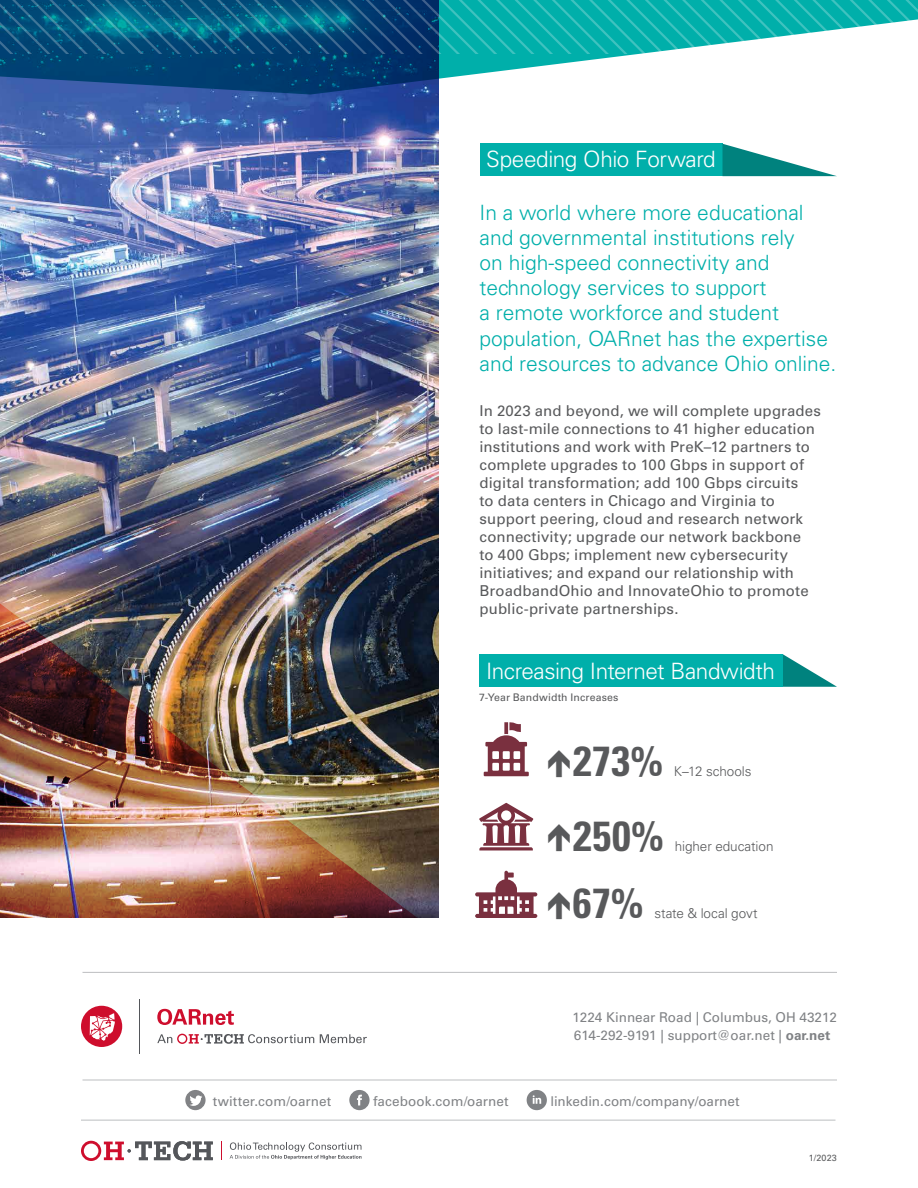
<style>
.page{position:relative;width:918px;height:1188px;background:#fff}
.page>*{position:absolute;margin:0;border:0;box-sizing:border-box;transform-origin:0 0}
.t1{font:700 condensed 42px "Univers LT Std";letter-spacing:.01em;color:#58595b}
.H2-Headline_Reverse{font:300 22.5px "Univers LT Std";letter-spacing:-.02em;color:#fff}
.t2{font:300 21px/25.2px "Univers LT Std";color:#00afaa}
.P-basic_text{font:15px/18px "Univers LT Std";letter-spacing:.005em;color:#58595b}
.Social_Media_Back{font:13.5px/18px "Univers LT Std";color:#808285}
.t3{font:300 13.5px "Univers LT Std";letter-spacing:-.005em;color:#58595b}
.t4{font:10.5px "Univers LT Std";letter-spacing:.015em;color:#58595b}
.t5{font:9px "Univers LT Std";color:#58595b}
.s1{font-weight:700}
</style>
<div class="page">
<svg style="left:479px;top:803px;width:54px;height:47px"></svg>
<svg style="left:484px;top:722px;width:45px;height:54px"></svg>
<div style="left:479px;top:654px;width:304px;height:33px;background:#00afaa"></div>
<svg style="left:783px;top:654px;width:54px;height:33px"></svg>
<img style="left:0;top:94px;width:438px;height:824px">
<div style="left:480px;top:144px;width:243px;height:32px;background:#00afaa"></div>
<svg style="left:723px;top:144px;width:113px;height:32px"></svg>
<svg style="left:475px;top:871px;width:62px;height:47px"></svg>
<hr style="left:82px;top:972px;width:755px;height:1px;background:#bcbec0">
<hr style="left:82px;top:1080px;width:755px;height:1px;background:#bcbec0">
<div style="left:81px;top:1006px;width:41px;height:41px;background:#ce0e2d;border-radius:50%"></div>
<svg style="left:90px;top:1013px;width:25px;height:28px"></svg>
<hr style="left:139px;top:999px;width:1px;height:54px;background:#54565a">
<svg style="left:157px;top:1009px;width:77px;height:16px"></svg>
<svg style="left:157px;top:1034px;width:157px;height:10px"></svg>
<svg style="left:320px;top:1034px;width:47px;height:9px"></svg>
<svg style="left:349px;top:1090px;width:21px;height:20px"></svg>
<svg style="left:527px;top:1090px;width:20px;height:20px"></svg>
<svg style="left:185px;top:1090px;width:21px;height:20px"></svg>
<hr style="left:81px;top:1120px;width:755px;height:1px;background:#bcbec0">
<svg style="left:0;top:54px;width:638px;height:40px"></svg>
<svg style="left:0;top:0;width:918px;height:54px;background:#228d9f"></svg>
<img style="left:0;top:594px;width:418px;height:324px">
<svg style="left:221px;top:1141px;width:1px;height:19px"></svg>
<svg style="left:81px;top:1141px;width:132px;height:20px"></svg>
<svg style="left:230px;top:1142px;width:132px;height:18px"></svg>
<p class="H2-Headline_Reverse" style="left:486px;top:145px;width:231px">Speeding Ohio Forward</p>
<p class="t2" style="left:480px;top:200px;width:358px">In a world where more educational and governmental institutions rely<br>on high-speed connectivity and technology services to support<br>a remote workforce and student population, OARnet has the expertise and resources to advance Ohio online.</p>
<p class="P-basic_text" style="left:480px;top:402px;width:343px">In 2023 and beyond, we will complete upgrades to last-mile connections to 41 higher education institutions and work with PreK–12 partners to complete upgrades to 100 Gbps in support of digital transformation; add 100 Gbps circuits<br>to data centers in Chicago and Virginia to support peering, cloud and research network connectivity; upgrade our network backbone<br>to 400 Gbps; implement new cybersecurity initiatives; and expand our relationship with BroadbandOhio and InnovateOhio to promote public-private partnerships.</p>
<p class="H2-Headline_Reverse" style="left:486px;top:657px;width:291px">Increasing Internet Bandwidth</p>
<p class="t4" style="left:479px;top:691px;width:141px">7-Year Bandwidth Increases</p>
<p class="t1" style="left:573px;top:736px;width:91px">273%</p>
<p class="t3" style="left:674px;top:763px;width:79px">K–12 schools</p>
<p class="t1" style="left:573px;top:810px;width:92px">250%</p>
<p class="t3" style="left:675px;top:838px;width:100px">higher education</p>
<p class="t1" style="left:573px;top:877px;width:72px">67%</p>
<p class="t3" style="left:654px;top:905px;width:105px">state &amp; local govt</p>
<p class="Social_Media_Back" style="left:573px;top:1009px;width:266px">1224 Kinnear Road | Columbus, OH 43212<br>614-292-9191 | support@oar.net | <span class="s1">oar.net</span></p>
<p class="Social_Media_Back" style="left:213px;top:1092px;width:120px">twitter.com/oarnet</p>
<p class="Social_Media_Back" style="left:373px;top:1092px;width:137px">facebook.com/oarnet</p>
<p class="Social_Media_Back" style="left:550px;top:1092px;width:191px">linkedin.com/company/oarnet</p>
<p class="t5" style="left:809px;top:1152px;width:30px">1/2023</p>
</div>
